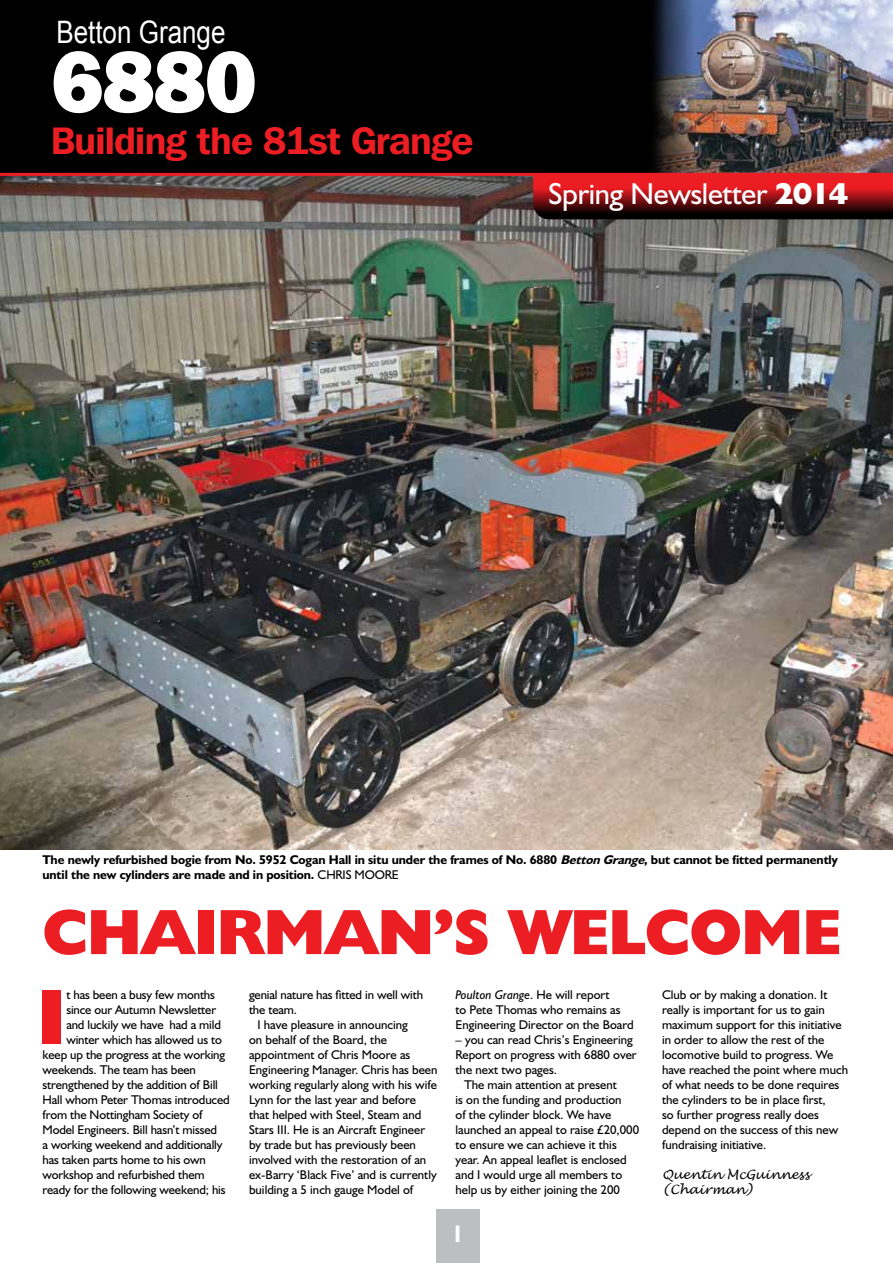
<style>
.page{position:relative;width:893px;height:1263px;background:#fff}
.page>*{position:absolute;margin:0;border:0;box-sizing:border-box;transform-origin:0 0}
.t1{font:800 90.3px "Franklin Gothic";color:#fff}
.t2{font:800 78.6px "Humanist 521 BT";color:#ed1d24}
.t3{font:800 64.35px "Humanist 521 BT";letter-spacing:-.01em;color:#ed1d24}
.t4{font:600 38.1px "Franklin Gothic IT Cby BT";letter-spacing:-.02em;color:#ed1d24}
.t5{font:30.9px "Arial";color:#fff;scale:.84 1}
.t6{font:30.45px "Humanist 521 BT";letter-spacing:-.01em;color:#fff}
.t7{font:700 24px "Humanist 521 BT";color:#fff}
.t8{font:12.75px/15px "Humanist 521 BT";color:#000}
.t9{font:700 12.75px/15px "Humanist 521 BT";letter-spacing:-.01em;color:#000}
.t10{font:italic 12.75px/15px "Lucida Handwriting";color:#000}
.s1{font-weight:800}
.s2{font-style:italic}
.s3{font-weight:400}
</style>
<div class="page">
<div style="left:436px;top:1209px;width:44px;height:54px;background:#bcbec0"></div>
<img style="left:0;top:176px;width:893px;height:673px">
<div style="left:0;top:0;width:893px;height:174px;background:#000"></div>
<img style="left:644px;top:0;width:249px;height:173px">
<hr style="left:0;top:173px;width:893px;height:3px;background:#ed1d24">
<svg style="left:533px;top:176px;width:360px;height:43px;background:#891015"></svg>
<h3 class="t5" style="left:56px;top:12px;width:203px">Betton Grange</h3>
<h1 class="t1" style="left:51px;top:23px;width:208px">6880</h1>
<h3 class="t4" style="left:51px;top:116px;width:424px">Building the 81st Grange</h3>
<h3 class="t6" style="left:549px;top:175px;width:302px">Spring Newsletter <span class="s1">2014</span></h3>
<p class="t9" style="left:43px;top:852px;width:797px">The newly refurbished bogie from No. 5952 Cogan Hall in situ under the frames of No. 6880 <span class="s2">BettonGrange</span>, but cannot be fitted permanently until the new cylinders are made and in position. <span class="s3">CHRIS MOORE</span></p>
<h3 class="t3" style="left:43px;top:892px;width:800px">CHAIRMAN’S WELCOME</h3>
<h2 class="t2" style="left:37px;top:968px;width:30px">I</h2>
<p class="t8" style="left:66px;top:987px;width:150px">t has been a busy few months</p>
<p class="t8" style="left:66px;top:1002px;width:151px">since our Autumn Newsletter</p>
<p class="t8" style="left:66px;top:1017px;width:156px">and luckily we have had a mild</p>
<p class="t8" style="left:66px;top:1032px;width:157px">winter which has allowed us to</p>
<p class="t8" style="left:43px;top:1047px;width:184px">keep up the progress at the working</p>
<p class="t8" style="left:43px;top:1062px;width:155px">weekends. The team has been</p>
<p class="t8" style="left:43px;top:1077px;width:177px">strengthened by the addition of Bill</p>
<p class="t8" style="left:43px;top:1092px;width:189px">Hall whom Peter Thomas introduced</p>
<p class="t8" style="left:43px;top:1107px;width:161px">from the Nottingham Society of</p>
<p class="t8" style="left:43px;top:1122px;width:176px">Model Engineers. Bill hasn’t missed</p>
<p class="t8" style="left:43px;top:1137px;width:181px">a working weekend and additionally</p>
<p class="t8" style="left:43px;top:1152px;width:165px">has taken parts home to his own</p>
<p class="t8" style="left:43px;top:1167px;width:164px">workshop and refurbished them</p>
<p class="t8" style="left:43px;top:1182px;width:185px">ready for the following weekend; his</p>
<p class="t8" style="left:249px;top:987px;width:176px">genial nature has fitted in well with the team.</p>
<p class="t8" style="left:249px;top:1017px;width:190px;text-indent:9px">I have pleasure in announcing<br>on behalf of the Board, the appointment of Chris Moore as Engineering Manager. Chris has been working regularly along with his wife Lynn for the last year and before that helped with Steel, Steam and Stars III. He is an Aircraft Engineer by trade but has previously been involved with the restoration of an ex-Barry ‘Black Five’ and is currently building a 5 inch gauge Model of</p>
<p class="t8" style="left:455px;top:987px;width:180px"><span class="s2">Poulton Grange</span>. He will report<br>to Pete Thomas who remains as<br>Engineering Director on the Board</p>
<p class="t8" style="left:455px;top:1032px;width:179px">– you can read Chris’s Engineering</p>
<p class="t8" style="left:455px;top:1047px;width:183px">Report on progress with 6880 over</p>
<p class="t8" style="left:455px;top:1062px;width:103px">the next two pages.</p>
<p class="t8" style="left:464px;top:1077px;width:154px">The main attention at present</p>
<p class="t8" style="left:455px;top:1092px;width:168px">is on the funding and production</p>
<p class="t8" style="left:455px;top:1107px;width:157px">of the cylinder block. We have</p>
<p class="t8" style="left:455px;top:1122px;width:185px">launched an appeal to raise £20,000</p>
<p class="t8" style="left:455px;top:1137px;width:163px">to ensure we can achieve it this</p>
<p class="t8" style="left:455px;top:1152px;width:173px">year. An appeal leaflet is enclosed</p>
<p class="t8" style="left:455px;top:1167px;width:168px">and I would urge all members to</p>
<p class="t8" style="left:455px;top:1182px;width:166px">help us by either joining the 200</p>
<h3 class="t7" style="left:451px;top:1219px;width:15px">1</h3>
<p class="t8" style="left:662px;top:987px;width:188px">Club or by making a donation. It really is important for us to gain maximum support for this initiative in order to allow the rest of the locomotive build to progress. We have reached the point where much of what needs to be done requires the cylinders to be in place first,<br>so further progress really does depend on the success of this new fundraising initiative.</p>
<p class="t10" style="left:662px;top:1167px;width:149px">Quentin McGuinness (Chairman)</p>
</div>
